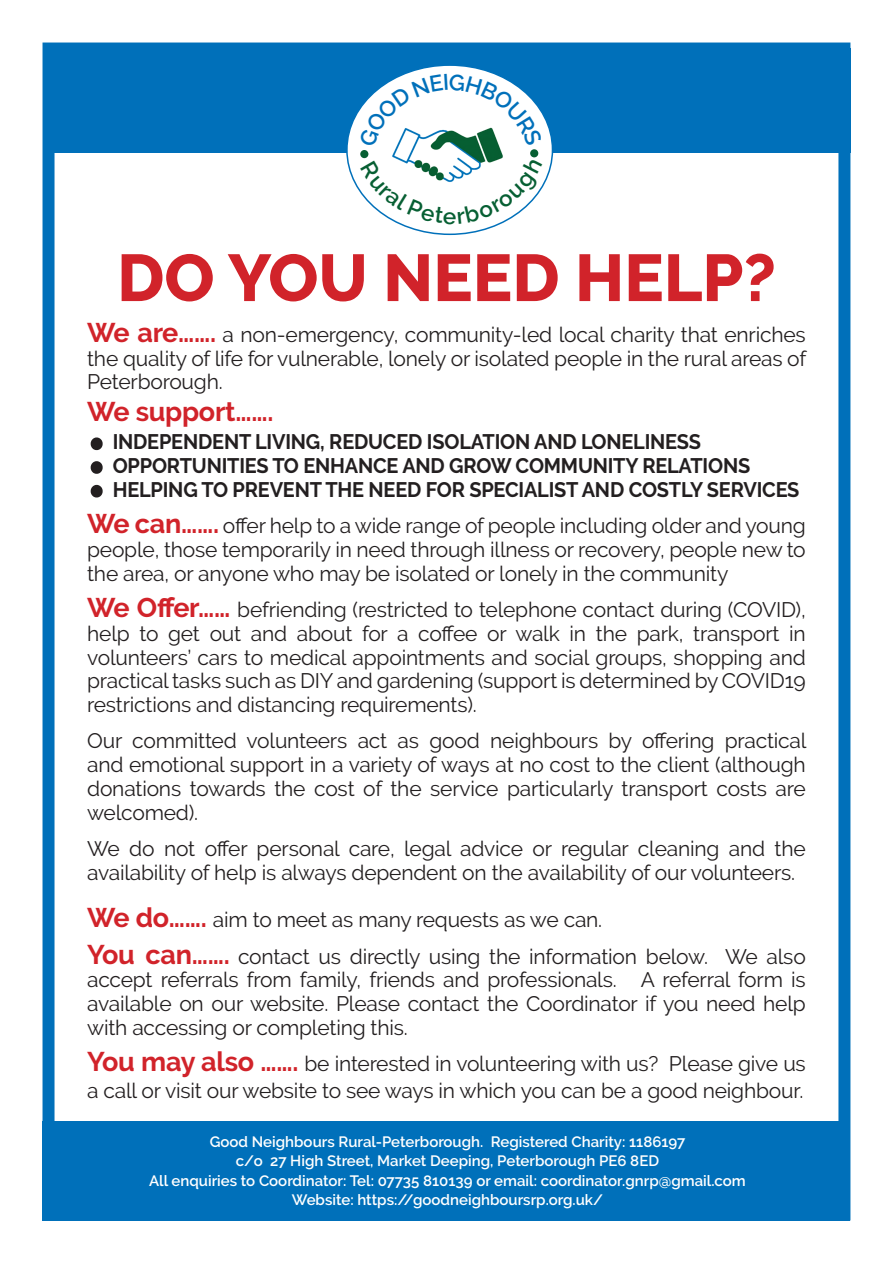
<style>
.page{position:relative;width:893px;height:1263px;background:#fff}
.page>*{position:absolute;margin:0;border:0;box-sizing:border-box;transform-origin:0 0}
.t1{font:800 66px "Raleway";color:#d1232a}
.t2{font:700 27px "Raleway";letter-spacing:-.01em;color:#d1232a}
.t3{font:21px/23.7px "Raleway";letter-spacing:-.01em;color:#231f20;text-align:justify}
.t4{font:700 21px/36.5px "Raleway";letter-spacing:-.01em;color:#231f20;scale:.95 1}
.t5{font:600 15px/19.5px "Raleway";color:#fff;text-align:center}
.s1{font-weight:700;font-size:27px;color:#d1232a}
.s2{font-weight:900;font-size:54px}
.s3{font-size:27px;color:#d1232a}
.s4{font-weight:400}
</style>
<div class="page">
<div style="left:43px;top:43px;width:807px;height:1177px;border:12px solid #0070ba"></div>
<div style="left:51px;top:49px;width:799px;height:104px;background:#0070ba"></div>
<div style="left:347px;top:65px;width:205px;height:169px;background:#fff;border-radius:50%"></div>
<img style="left:392px;top:147px;width:111px;height:10px">
<div style="left:360px;top:150px;width:8px;height:8px;background:#075f33;border-radius:50%"></div>
<div style="left:530px;top:149px;width:8px;height:8px;background:#075f33;border-radius:50%"></div>
<div style="left:43px;top:1120px;width:807px;height:100px;background:#0070ba"></div>
<svg style="left:359px;top:74px;width:183px;height:73px"></svg>
<svg style="left:360px;top:157px;width:182px;height:67px"></svg>
<h1 class="t1" style="left:117px;top:240px;width:660px">DO YOU NEED HELP?</h1>
<p class="t3" style="left:87px;top:322px;width:721px"><span class="s1">We are…….</span> a non-emergency, community-led local charity that enriches the quality of life for vulnerable, lonely or isolated people in the rural areas of Peterborough.</p>
<p class="t2" style="left:87px;top:396px;width:188px">We support…….</p>
<p class="t4" style="left:87px;top:424px;width:648px"><span class="s2">•</span> INDEPENDENT LIVING, REDUCED ISOLATION AND LONELINESS</p>
<p class="t4" style="left:87px;top:447px;width:699px"><span class="s2">•</span> OPPORTUNITIES TO ENHANCE AND GROW COMMUNITY RELATIONS</p>
<p class="t4" style="left:87px;top:471px;width:758px"><span class="s2">•</span> HELPING TO PREVENT THE NEED FOR SPECIALIST AND COSTLY SERVICES<br><span class="s3">We can…….</span> <span class="s4">offer help to a wide range of people including older and young</span></p>
<p class="t3" style="left:87px;top:538px;width:720px">people, those temporarily in need through illness or recovery, people new to the area, or anyone who may be isolated or lonely in the community</p>
<p class="t3" style="left:87px;top:598px;width:720px"><span class="s1">We Offer……</span> befriending (restricted to telephone contact during (COVID), help to get out and about for a coffee or walk in the park, transport in volunteers’ cars to medical appointments and social groups, shopping and practical tasks such as DIY and gardening (support is determined by COVID19 restrictions and distancing requirements).</p>
<p class="t3" style="left:87px;top:729px;width:721px">Our committed volunteers act as good neighbours by offering practical and emotional support in a variety of ways at no cost to the client (although donations towards the cost of the service particularly transport costs are welcomed).</p>
<p class="t3" style="left:87px;top:837px;width:720px">We do not offer personal care, legal advice or regular cleaning and the availability of help is always dependent on the availability of our volunteers.</p>
<p class="t3" style="left:87px;top:901px;width:720px;line-height:36.5px"><span class="s1">We do…….</span> aim to meet as many requests as we can.<br><span class="s1">You can…….</span> contact us directly using the information below. We also</p>
<p class="t3" style="left:87px;top:968px;width:720px">accept referrals from family, friends and professionals. A referral form is available on our website. Please contact the Coordinator if you need help with accessing or completing this.</p>
<p class="t3" style="left:87px;top:1050px;width:720px;line-height:27px"><span class="s1">You may also …….</span> be interested in volunteering with us? Please give us a call or visit our website to see ways in which you can be a good neighbour.</p>
<p class="t5" style="left:149px;top:1132px;width:598px">Good Neighbours Rural-Peterborough. Registered Charity: 1186197<br>c/o 27 High Street, Market Deeping, Peterborough PE6 8ED<br>All enquiries to Coordinator: Tel: 07735 810139 or email: coordinator.gnrp@gmail.com Website: https://goodneighboursrp.org.uk/</p>
</div>
